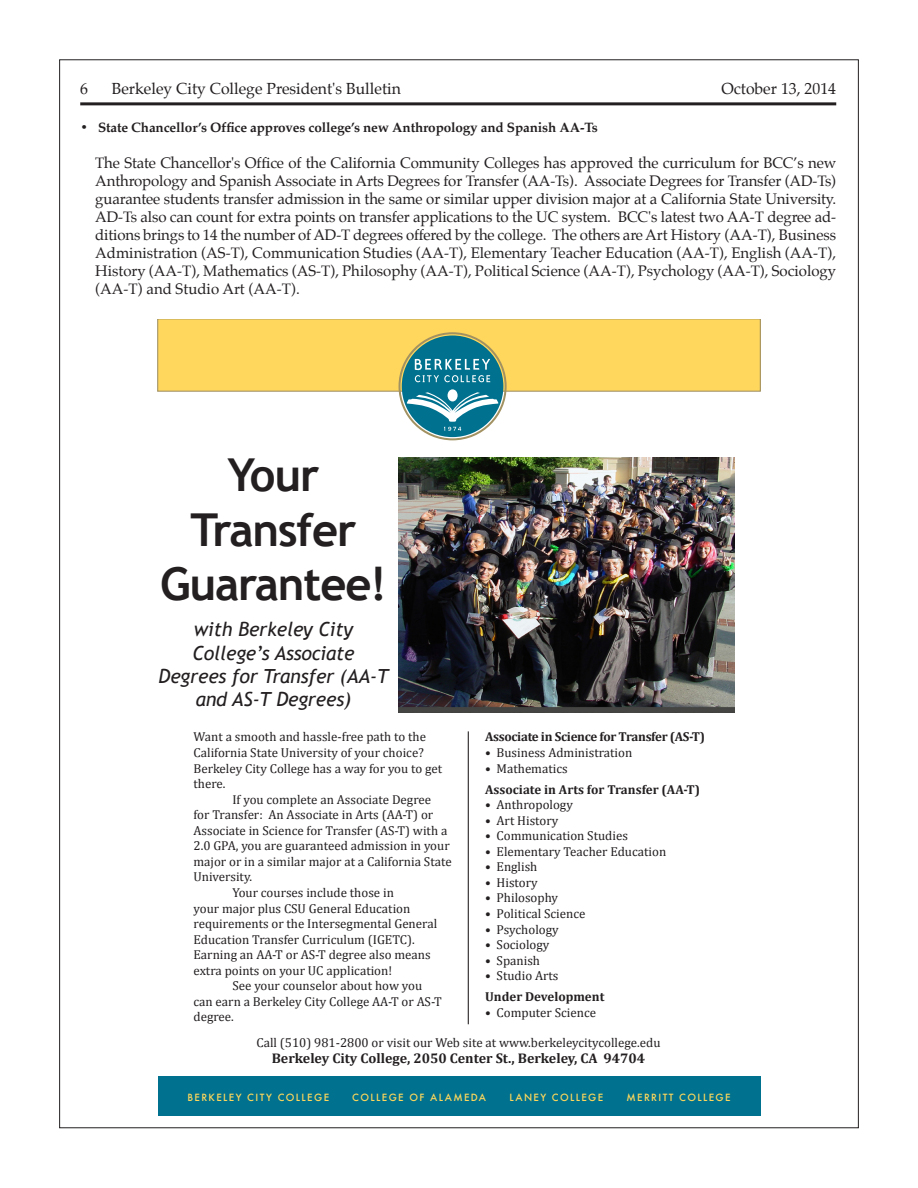
<style>
.page{position:relative;width:918px;height:1188px;background:#fff}
.page>*{position:absolute;margin:0;border:0;box-sizing:border-box;transform-origin:0 0}
.t1{font:700 45.3px/54.4px "Trebuchet MS";letter-spacing:-.025em;color:#231f20;text-align:center}
.t2{font:italic 19.5px/23.4px "Trebuchet MS";letter-spacing:-.01em;color:#231f20;text-align:center}
.t3{font:15.75px "Palatino";color:#231f20}
.t4{font:15px/18px "Palatino";color:#231f20;text-align:justify}
.t5{font:700 14.1px "Cambria";color:#231f20}
.t6{font:700 13.5px "Palatino";letter-spacing:-.01em;color:#231f20}
.t7{font:12.9px "Cambria";color:#231f20}
.t8{font:700 12.9px/21px "Cambria";color:#231f20}
.t9{font:700 12.9px "Cambria";letter-spacing:-.025em;color:#231f20}
.t10{font:500 9.75px "Futura";letter-spacing:.14em;color:#fed75c}
.s1{font-weight:400}
</style>
<div class="page">
<hr style="left:80px;top:102px;width:756px;height:3px;background:#231f20">
<div style="left:158px;top:1076px;width:602px;height:40px;background:#00718e"></div>
<svg style="left:158px;top:320px;width:602px;height:120px"></svg>
<div style="left:448px;top:389px;width:10px;height:12px;background:#fff;border-radius:50%"></div>
<hr style="left:468px;top:731px;width:1px;height:293px;background:#231f20">
<img style="left:398px;top:458px;width:336px;height:255px">
<p class="t3" style="left:80px;top:75px;width:9px">6</p>
<p class="t3" style="left:112px;top:75px;width:291px">Berkeley City College President's Bulletin</p>
<p class="t3" style="left:721px;top:75px;width:116px">October 13, 2014</p>
<p class="t6" style="left:80px;top:116px;width:519px">• State Chancellor’s Office approves college’s new Anthropology and Spanish AA-Ts</p>
<p class="t4" style="left:95px;top:154px;width:743px">The State Chancellor's Office of the California Community Colleges has approved the curriculum for BCC’s new Anthropology and Spanish Associate in Arts Degrees for Transfer (AA-Ts). Associate Degrees for Transfer (AD-Ts) guarantee students transfer admission in the same or similar upper division major at a California State University.<br>AD-Ts also can count for extra points on transfer applications to the UC system. BCC's latest two AA-T degree ad&shy;ditions brings to 14 the number of AD-T degrees offered by the college. The others are Art History (AA-T), Business Administration (AS-T), Communication Studies (AA-T), Elementary Teacher Education (AA-T), English (AA-T), History (AA-T), Mathematics (AS-T), Philosophy (AA-T), Political Science (AA-T), Psychology (AA-T), Sociology (AA-T) and Studio Art (AA-T).</p>
<p class="t1" style="left:160px;top:448px;width:228px">Your<br>Transfer<br>Guarantee!</p>
<p class="t2" style="left:159px;top:618px;width:231px">with Berkeley City<br>College’s Associate<br>Degrees for Transfer (AA-T and AS-T Degrees)</p>
<p class="t7" style="left:194px;top:729px;width:234px">Want a smooth and hassle-free path to the</p>
<p class="t7" style="left:194px;top:745px;width:232px">California State University of your choice?</p>
<p class="t7" style="left:194px;top:761px;width:250px">Berkeley City College has a way for you to get</p>
<p class="t7" style="left:194px;top:776px;width:34px">there.</p>
<p class="t7" style="left:232px;top:792px;width:200px">If you complete an Associate Degree</p>
<p class="t7" style="left:194px;top:807px;width:241px">for Transfer: An Associate in Arts (AA-T) or</p>
<p class="t7" style="left:194px;top:823px;width:255px">Associate in Science for Transfer (AS-T) with a</p>
<p class="t7" style="left:194px;top:838px;width:258px">2.0 GPA, you are guaranteed admission in your</p>
<p class="t7" style="left:194px;top:854px;width:260px">major or in a similar major at a California State</p>
<p class="t7" style="left:194px;top:869px;width:60px">University.</p>
<p class="t7" style="left:232px;top:885px;width:163px">Your courses include those in</p>
<p class="t7" style="left:194px;top:901px;width:218px">your major plus CSU General Education</p>
<p class="t7" style="left:194px;top:916px;width:245px">requirements or the Intersegmental General</p>
<p class="t7" style="left:194px;top:932px;width:223px">Education Transfer Curriculum (IGETC).</p>
<p class="t7" style="left:194px;top:947px;width:239px">Earning an AA-T or AS-T degree also means</p>
<p class="t7" style="left:194px;top:963px;width:200px">extra points on your UC application!</p>
<p class="t7" style="left:232px;top:978px;width:191px">See your counselor about how you</p>
<p class="t7" style="left:194px;top:994px;width:250px">can earn a Berkeley City College AA-T or AS-T</p>
<p class="t7" style="left:194px;top:1009px;width:42px">degree.</p>
<p class="t9" style="left:485px;top:728px;width:222px">Associate in Science for Transfer (AS-T)</p>
<p class="t7" style="left:485px;top:745px;width:149px">• Business Administration</p>
<p class="t8" style="left:485px;top:757px;width:217px"><span class="s1">• Mathematics<br></span>Associate in Arts for Transfer (AA-T)</p>
<p class="t7" style="left:485px;top:797px;width:89px">• Anthropology</p>
<p class="t7" style="left:485px;top:813px;width:75px">• Art History</p>
<p class="t7" style="left:485px;top:828px;width:144px">• Communication Studies</p>
<p class="t7" style="left:485px;top:844px;width:183px">• Elementary Teacher Education</p>
<p class="t7" style="left:485px;top:859px;width:54px">• English</p>
<p class="t7" style="left:485px;top:875px;width:54px">• History</p>
<p class="t7" style="left:485px;top:890px;width:75px">• Philosophy</p>
<p class="t7" style="left:485px;top:906px;width:102px">• Political Science</p>
<p class="t7" style="left:485px;top:922px;width:75px">• Psychology</p>
<p class="t7" style="left:485px;top:937px;width:66px">• Sociology</p>
<p class="t7" style="left:485px;top:953px;width:56px">• Spanish</p>
<p class="t8" style="left:485px;top:965px;width:121px"><span class="s1">• Studio Arts<br></span>Under Development</p>
<p class="t7" style="left:485px;top:1005px;width:112px">• Computer Science</p>
<p class="t7" style="left:256px;top:1035px;width:406px">Call (510) 981-2800 or visit our Web site at www.berkeleycitycollege.edu</p>
<p class="t5" style="left:272px;top:1049px;width:375px">Berkeley City College, 2050 Center St., Berkeley, CA 94704</p>
<p class="t10" style="left:187px;top:1091px;width:143px">BERKELEY CITY COLLEGE</p>
<p class="t10" style="left:352px;top:1091px;width:135px">COLLEGE OF ALAMEDA</p>
<p class="t10" style="left:509px;top:1091px;width:96px">LANEY COLLEGE</p>
<p class="t10" style="left:627px;top:1091px;width:106px">MERRITT COLLEGE</p>
</div>
